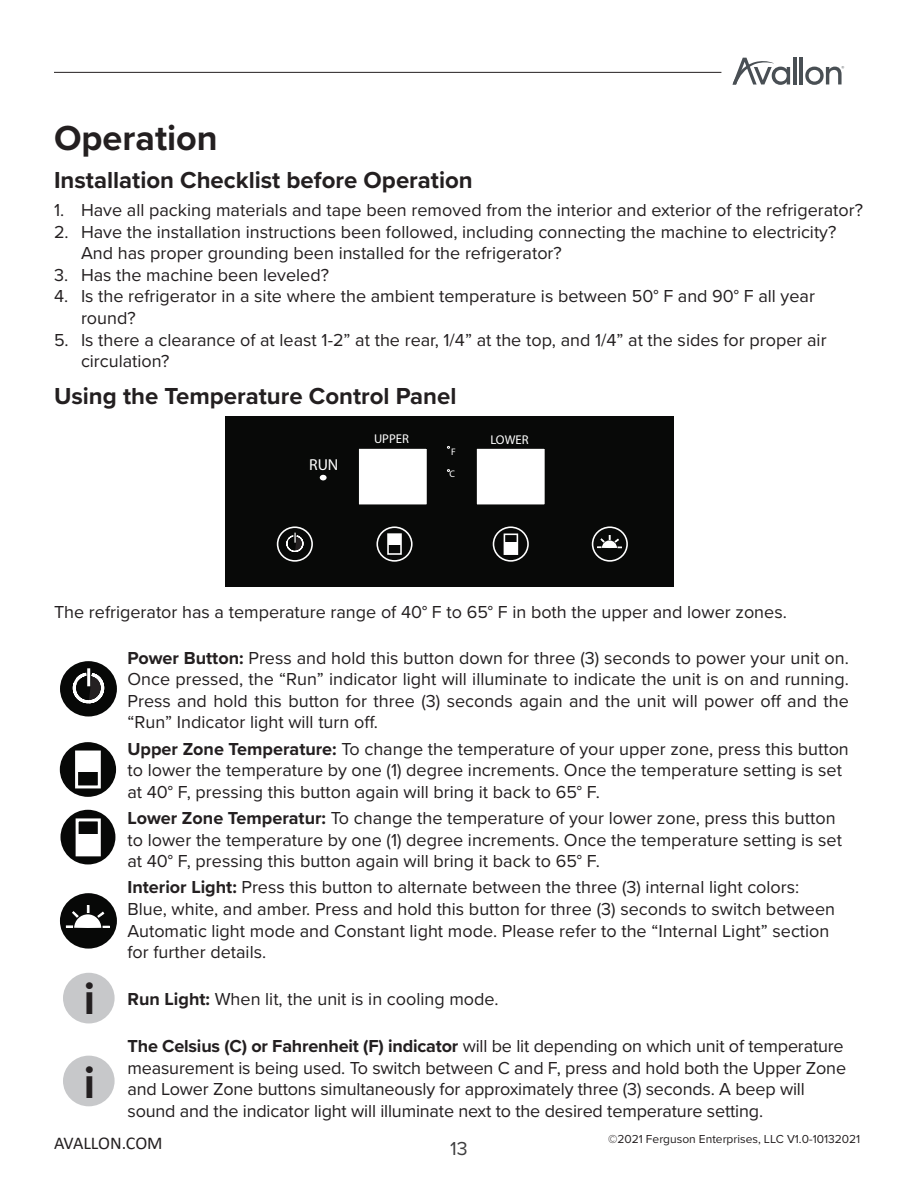
<style>
.page{position:relative;width:918px;height:1188px;background:#fff}
.page>*{position:absolute;margin:0;border:0;box-sizing:border-box;transform-origin:0 0}
.t1{font:700 45px "Proxima Nova";color:#231f20}
.Heading_1{font:700 36px "Proxima Nova";color:#231f20}
.Heading_2{font:700 24px "Proxima Nova";color:#231f20}
.t2{font:19.5px "Proxima Nova";color:#3e3e3f}
.t3{font:18px/21.6px "Proxima Nova";color:#231f20}
.t4{font:18px "Calibri";letter-spacing:-.005em;color:#231f20}
.t5{font:15.9px "Myriad Pro";color:#fff}
.t6{font:12.75px "Myriad Pro";color:#fff}
.t7{font:12px "Proxima Nova";color:#231f20}
.t8{font:9.6px "Myriad Pro";color:#fff}
.t9{font:5.85px "Proxima Nova";color:#494f54}
.s1{font-weight:700}
</style>
<div class="page">
<hr style="left:793px;top:57px;width:4px;height:27px;background:#494f54">
<hr style="left:800px;top:57px;width:3px;height:27px;background:#494f54">
<svg style="left:733px;top:58px;width:109px;height:27px"></svg>
<hr style="left:54px;top:72px;width:667px;height:1px;background:#231f20">
<div style="left:226px;top:417px;width:448px;height:170px;background:#080908"></div>
<div style="left:358px;top:448px;width:70px;height:57px;background:#fff"></div>
<div style="left:357px;top:447px;width:71px;height:59px;border:2px solid #080908"></div>
<div style="left:476px;top:448px;width:69px;height:57px;background:#fff"></div>
<div style="left:475px;top:447px;width:71px;height:59px;border:2px solid #080908"></div>
<div style="left:277px;top:526px;width:36px;height:36px;border:2px solid #fff;border-radius:50%"></div>
<div style="left:376px;top:526px;width:37px;height:36px;border:2px solid #fff;border-radius:50%"></div>
<svg style="left:493px;top:527px;width:35px;height:34px"></svg>
<div style="left:493px;top:526px;width:36px;height:36px;border:2px solid #fff;border-radius:50%"></div>
<div style="left:592px;top:526px;width:36px;height:36px;border:2px solid #fff;border-radius:50%"></div>
<div style="left:319px;top:474px;width:8px;height:7px;background:#fff;border-radius:50%"></div>
<div style="left:318px;top:473px;width:10px;height:9px;border:2px solid #080908;border-radius:50%"></div>
<div style="left:504px;top:534px;width:14px;height:21px;border:2px solid #fff"></div>
<div style="left:504px;top:543px;width:13px;height:11px;background:#fff"></div>
<div style="left:387px;top:533px;width:15px;height:22px;border:2px solid #fff"></div>
<div style="left:388px;top:534px;width:13px;height:11px;background:#fff"></div>
<svg style="left:597px;top:535px;width:25px;height:13px"></svg>
<svg style="left:276px;top:528px;width:28px;height:25px"></svg>
<div style="left:63px;top:973px;width:52px;height:50px;background:#c7c8ca;border-radius:50%"></div>
<div style="left:63px;top:1056px;width:52px;height:50px;background:#c7c8ca;border-radius:50%"></div>
<svg style="left:58px;top:659px;width:61px;height:60px"></svg>
<div style="left:56px;top:657px;width:65px;height:64px;border:4px solid #fff;border-radius:50%"></div>
<svg style="left:56px;top:657px;width:50px;height:48px"></svg>
<hr style="left:87px;top:668px;width:3px;height:18px;background:#fff">
<svg style="left:58px;top:740px;width:60px;height:59px;background:#272827"></svg>
<div style="left:55px;top:738px;width:66px;height:63px;border:4px solid #fff;border-radius:50%"></div>
<div style="left:75px;top:751px;width:26px;height:37px;border:3px solid #fff"></div>
<div style="left:76px;top:752px;width:23px;height:20px;background:#fff"></div>
<svg style="left:58px;top:891px;width:61px;height:60px;background:#2a2b2a"></svg>
<div style="left:55px;top:889px;width:66px;height:64px;border:4px solid #fff;border-radius:50%"></div>
<svg style="left:66px;top:905px;width:43px;height:23px"></svg>
<svg style="left:58px;top:808px;width:60px;height:59px;background:#2d2e2d"></svg>
<div style="left:56px;top:805px;width:64px;height:64px;border:4px solid #fff;border-radius:50%"></div>
<div style="left:76px;top:818px;width:25px;height:38px;border:3px solid #fff"></div>
<div style="left:77px;top:835px;width:22px;height:20px;background:#fff"></div>
<p class="Heading_1" style="left:54px;top:111px;width:165px">Operation</p>
<p class="Heading_2" style="left:54px;top:162px;width:420px">Installation Checklist before Operation</p>
<p class="t9" style="left:841px;top:64px;width:4px">®</p>
<p class="t3" style="left:54px;top:198px;width:811px">1. Have all packing materials and tape been removed from the interior and exterior of the refrigerator?</p>
<p class="t3" style="left:81px;top:220px;width:757px;text-indent:-27px">2. Have the installation instructions been followed, including connecting the machine to electricity?<br>And has proper grounding been installed for the refrigerator?</p>
<p class="t3" style="left:54px;top:263px;width:277px">3. Has the machine been leveled?</p>
<p class="t3" style="left:81px;top:285px;width:735px;text-indent:-27px">4. Is the refrigerator in a site where the ambient temperature is between 50° F and 90° F all year round?</p>
<p class="t3" style="left:81px;top:328px;width:747px;text-indent:-27px">5. Is there a clearance of at least 1-2” at the rear, 1/4” at the top, and 1/4” at the sides for proper air circulation?</p>
<p class="Heading_2" style="left:54px;top:378px;width:404px">Using the Temperature Control Panel</p>
<p class="t5" style="left:309px;top:455px;width:31px">RUN</p>
<p class="t6" style="left:374px;top:431px;width:36px">UPPER</p>
<p class="t6" style="left:490px;top:432px;width:40px">LOWER</p>
<p class="t8" style="left:451px;top:446px;width:6px">F</p>
<p class="t8" style="left:450px;top:468px;width:7px">C</p>
<p class="t3" style="left:54px;top:601px;width:734px">The refrigerator has a temperature range of 40° F to 65° F in both the upper and lower zones.</p>
<p class="t1" style="left:84px;top:965px;width:13px">i</p>
<p class="t1" style="left:84px;top:1049px;width:13px">i</p>
<p class="t3" style="left:128px;top:646px;width:723px;text-align:justify"><span class="s1">Power Button:</span> Press and hold this button down for three (3) seconds to power your unit on.<br>Once pressed, the “Run” indicator light will illuminate to indicate the unit is on and running.<br>Press and hold this button for three (3) seconds again and the unit will power off and the “Run” Indicator light will turn off.</p>
<p class="t3" style="left:128px;top:737px;width:723px"><span class="s1">Upper Zone Temperature:</span> To change the temperature of your upper zone, press this button to lower the temperature by one (1) degree increments. Once the temperature setting is set at 40° F, pressing this button again will bring it back to 65° F.</p>
<p class="t3" style="left:128px;top:806px;width:716px"><span class="s1">Lower Zone Temperatur:</span> To change the temperature of your lower zone, press this button to lower the temperature by one (1) degree increments. Once the temperature setting is set at 40° F, pressing this button again will bring it back to 65° F.</p>
<p class="t3" style="left:128px;top:876px;width:709px"><span class="s1">Interior Light:</span> Press this button to alternate between the three (3) internal light colors:<br>Blue, white, and amber. Press and hold this button for three (3) seconds to switch between Automatic light mode and Constant light mode. Please refer to the “Internal Light” section for further details.</p>
<p class="t3" style="left:128px;top:988px;width:373px"><span class="s1">Run Light:</span> When lit, the unit is in cooling mode.</p>
<p class="t3" style="left:128px;top:1034px;width:720px"><span class="s1">The Celsius (C) or Fahrenheit (F) indicator</span> will be lit depending on which unit of temperature measurement is being used. To switch between C and F, press and hold both the Upper Zone and Lower Zone buttons simultaneously for approximately three (3) seconds. A beep will sound and the indicator light will illuminate next to the desired temperature setting.</p>
<p class="t4" style="left:54px;top:1131px;width:110px">AVALLON.COM</p>
<p class="t7" style="left:608px;top:1131px;width:254px">©2021 Ferguson Enterprises, LLC V1.0-10132021</p>
<p class="t2" style="left:450px;top:1134px;width:19px">13</p>
</div>
